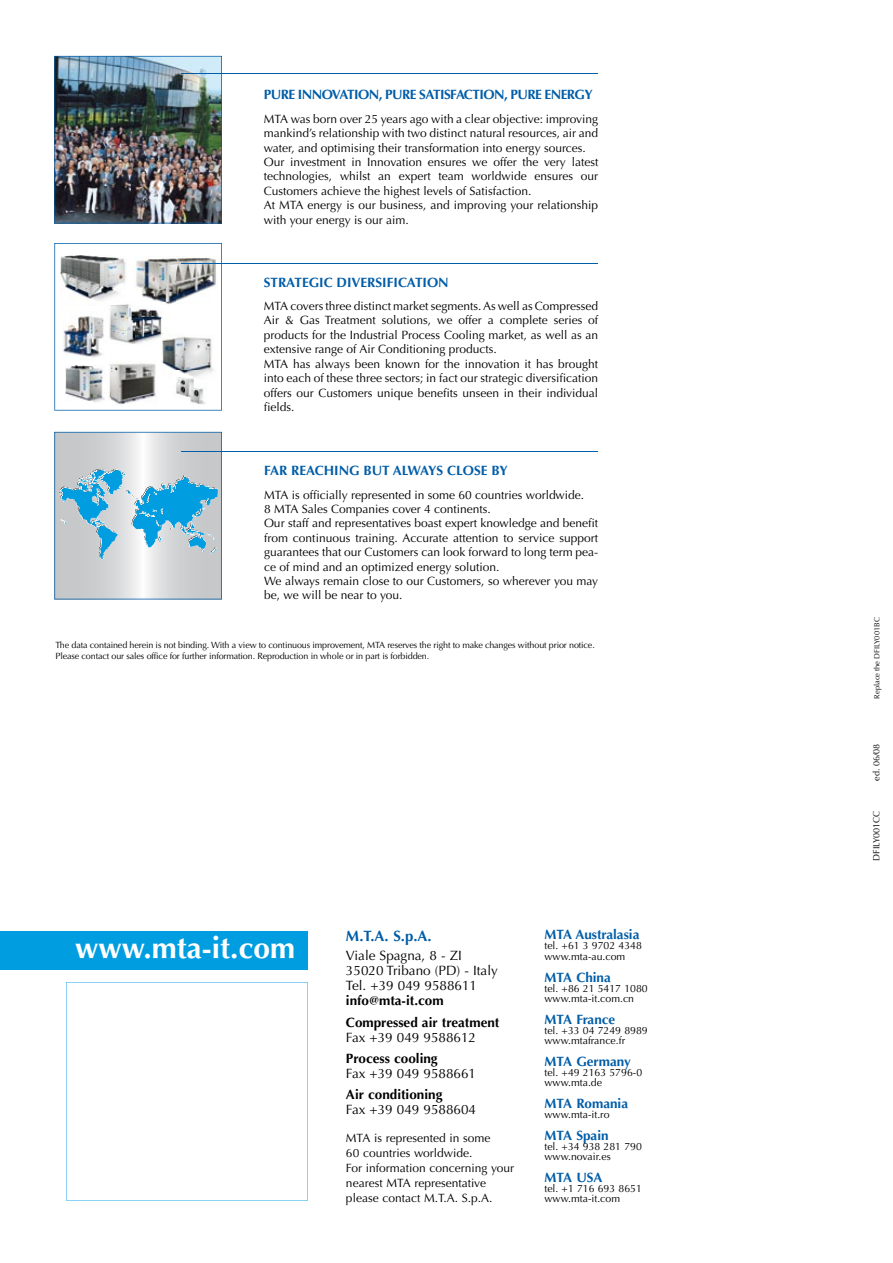
<style>
.page{position:relative;width:893px;height:1263px;background:#fff}
.page>*{position:absolute;margin:0;border:0;box-sizing:border-box;transform-origin:0 0}
.t1{font:700 30px "Optima";color:#fff}
.t2{font:700 15px "Optima";color:#005da8}
.t3{font:700 13.5px "Optima";color:#005da8}
.t4{font:13.5px/15px "Optima";color:#000}
.t5{font:700 13.5px/21.5px "Optima";color:#000}
.t6{font:700 13.5px "Optima";letter-spacing:-.04em;color:#005da8}
.t7{font:12px/14.4px "Optima";color:#000}
.t8{font:10.5px/10.1px "Optima";color:#000}
.t9{font:9px/10.8px "Optima";letter-spacing:-.015em;color:#000}
.t10{font:7.5px "Optima";color:#000}
</style>
<div class="page">
<div style="left:0;top:932px;width:308px;height:38px;background:#009ee0"></div>
<svg style="left:66px;top:982px;width:242px;height:219px"></svg>
<img style="left:54px;top:56px;width:168px;height:167px">
<svg style="left:54px;top:432px;width:168px;height:167px"></svg>
<hr style="left:182px;top:74px;width:416px;height:1px;background:#005da8">
<hr style="left:182px;top:452px;width:416px;height:1px;background:#005da8">
<svg style="left:54px;top:243px;width:168px;height:168px"></svg>
<img style="left:134px;top:255px;width:84px;height:50px">
<img style="left:134px;top:302px;width:35px;height:3px">
<hr style="left:182px;top:263px;width:416px;height:1px;background:#005da8">
<img style="left:162px;top:334px;width:55px;height:48px">
<img style="left:173px;top:370px;width:35px;height:34px">
<p class="t6" style="left:264px;top:87px;width:331px">PURE INNOVATION, PURE SATISFACTION, PURE ENERGY</p>
<p class="t7" style="left:264px;top:112px;width:336px">MTA was born over 25 years ago with a clear objective: improving mankind’s relationship with two distinct natural resources, air and water, and optimising their transformation into energy sources.<br>Our investment in Innovation ensures we offer the very latest technologies, whilst an expert team worldwide ensures our Customers achieve the highest levels of Satisfaction.<br>At MTA energy is our business, and improving your relationship with your energy is our aim.</p>
<p class="t3" style="left:264px;top:274px;width:186px">STRATEGIC DIVERSIFICATION</p>
<p class="t7" style="left:264px;top:299px;width:336px">MTA covers three distinct market segments. As well as Compressed Air &amp; Gas Treatment solutions, we offer a complete series of products for the Industrial Process Cooling market, as well as an extensive range of Air Conditioning products.<br>MTA has always been known for the innovation it has brought into each of these three sectors; in fact our strategic diversification offers our Customers unique benefits unseen in their individual fields.</p>
<p class="t3" style="left:264px;top:463px;width:245px">FAR REACHING BUT ALWAYS CLOSE BY</p>
<p class="t7" style="left:264px;top:487px;width:336px">MTA is officially represented in some 60 countries worldwide.<br>8 MTA Sales Companies cover 4 continents.<br>Our staff and representatives boast expert knowledge and benefit from continuous training. Accurate attention to service support guarantees that our Customers can look forward to long term pea&shy;ce of mind and an optimized energy solution.<br>We always remain close to our Customers, so wherever you may be, we will be near to you.</p>
<p class="t9" style="left:56px;top:640px;width:541px">The data contained herein is not binding. With a view to continuous improvement, MTA reserves the right to make changes without prior notice.<br>Please contact our sales office for further information. Reproduction in whole or in part is forbidden.</p>
<h1 class="t1" style="left:75px;top:930px;width:222px">www.mta-it.com</h1>
<p class="t2" style="left:346px;top:927px;width:87px">M.T.A. S.p.A.</p>
<p class="t4" style="left:346px;top:948px;width:153px">Viale Spagna, 8 - ZI<br>35020 Tribano (PD) - Italy<br>Tel. +39 049 9588611</p>
<p class="t5" style="left:346px;top:990px;width:155px">info@mta-it.com<br>Compressed air treatment</p>
<p class="t4" style="left:346px;top:1030px;width:132px">Fax +39 049 9588612</p>
<p class="t5" style="left:346px;top:1048px;width:93px">Process cooling</p>
<p class="t4" style="left:346px;top:1066px;width:132px">Fax +39 049 9588661</p>
<p class="t5" style="left:346px;top:1084px;width:98px">Air conditioning</p>
<p class="t4" style="left:346px;top:1102px;width:132px">Fax +39 049 9588604</p>
<p class="t7" style="left:346px;top:1131px;width:170px;line-height:15px">MTA is represented in some<br>60 countries worldwide.<br>For information concerning your nearest MTA representative please contact M.T.A. S.p.A.</p>
<p class="t3" style="left:544px;top:927px;width:97px">MTA Australasia</p>
<p class="t8" style="left:544px;top:941px;width:99px">tel. +61 3 9702 4348 www.mta-au.com</p>
<p class="t3" style="left:544px;top:969px;width:68px">MTA China</p>
<p class="t8" style="left:544px;top:983px;width:105px">tel. +86 21 5417 1080 www.mta-it.com.cn</p>
<p class="t3" style="left:544px;top:1011px;width:72px">MTA France</p>
<p class="t8" style="left:544px;top:1025px;width:105px">tel. +33 04 7249 8989 www.mtafrance.fr</p>
<p class="t3" style="left:544px;top:1053px;width:88px">MTA Germany</p>
<p class="t8" style="left:544px;top:1067px;width:99px">tel. +49 2163 5796-0 www.mta.de</p>
<p class="t3" style="left:544px;top:1095px;width:85px">MTA Romania</p>
<p class="t8" style="left:544px;top:1110px;width:67px">www.mta-it.ro</p>
<p class="t3" style="left:544px;top:1128px;width:66px">MTA Spain</p>
<p class="t8" style="left:544px;top:1142px;width:99px">tel. +34 938 281 790 www.novair.es</p>
<p class="t3" style="left:544px;top:1170px;width:60px">MTA USA</p>
<p class="t8" style="left:544px;top:1184px;width:99px">tel. +1 716 693 8651 www.mta-it.com</p>
<p class="t10" style="left:873px;top:699px;width:83px;rotate:-90deg">Replace the DFILY001BC</p>
<p class="t9" style="left:871px;top:781px;width:39px;rotate:-90deg">ed. 06/08</p>
<p class="t9" style="left:871px;top:861px;width:52px;rotate:-90deg">DFILY001CC</p>
</div>
